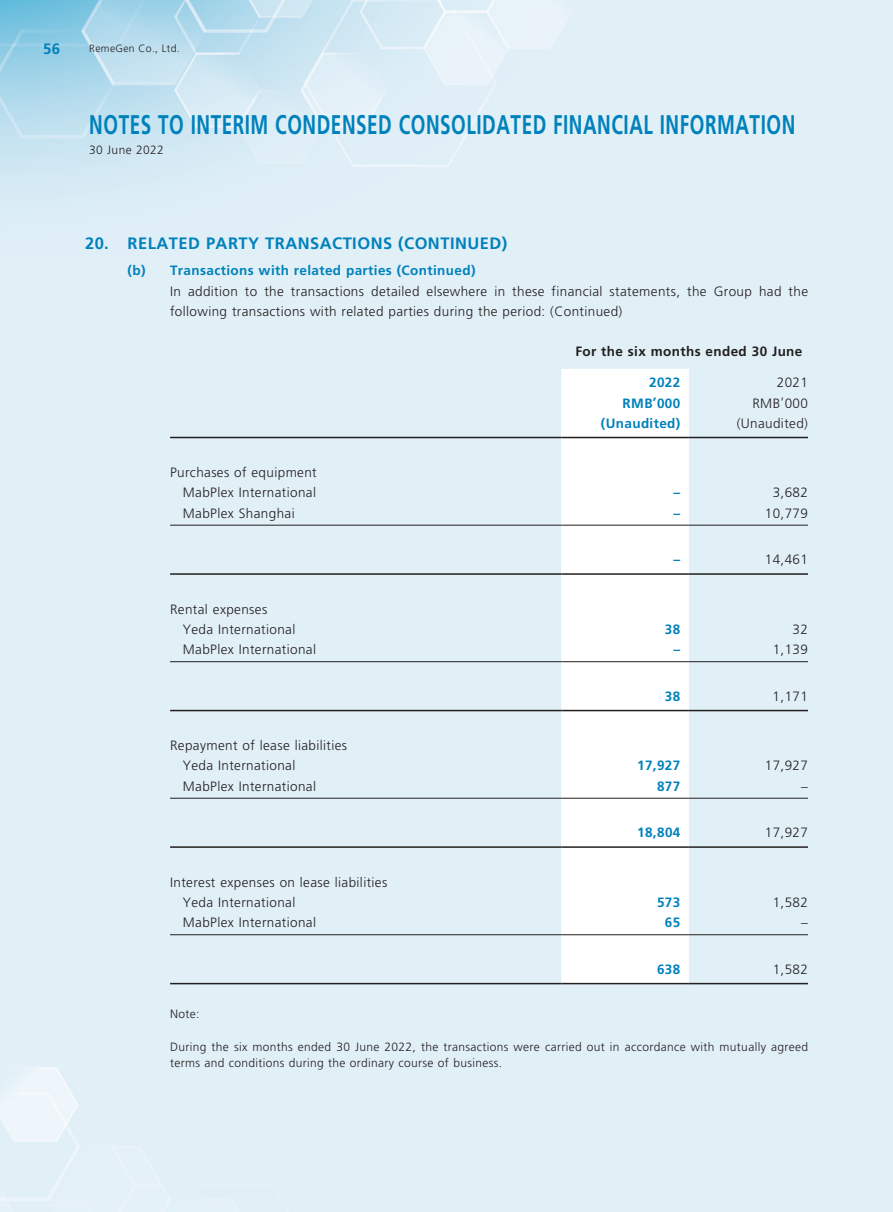
<style>
.page{position:relative;width:893px;height:1212px;background:#e1eff7}
.page>*{position:absolute;margin:0;border:0;box-sizing:border-box;transform-origin:0 0}
.t1{font:700 27px "Frutiger LT Std";letter-spacing:.03em;color:#0081bb;scale:.7 1}
.t2{font:700 16.5px "Frutiger LT Std";letter-spacing:.03em;color:#0081bb}
.t3{font:700 15px "Frutiger LT Std";color:#0081bb}
.t4{font:300 13.5px/20.2px "Frutiger LT Std";letter-spacing:.03em;color:#231f20}
.t5{font:700 13.5px "Frutiger LT Std";letter-spacing:.03em;color:#0081bb}
.t6{font:700 13.5px "Frutiger LT Std";letter-spacing:.03em;color:#231f20}
.t7{font:300 12px/16.5px "Frutiger LT Std";letter-spacing:.03em;color:#231f20}
.t8{font:300 10.5px "Frutiger LT Std";letter-spacing:.03em;color:#231f20}
</style>
<div class="page">
<svg style="left:561px;top:369px;width:128px;height:614px"></svg>
<div style="left:561px;top:429px;width:128px;height:9px;background:#fff"></div>
<hr style="left:170px;top:437px;width:391px;height:1px;background:#231f20">
<hr style="left:561px;top:437px;width:128px;height:1px;background:#231f20">
<hr style="left:689px;top:437px;width:119px;height:1px;background:#231f20">
<hr style="left:170px;top:525px;width:391px;height:1px;background:#231f20">
<hr style="left:561px;top:525px;width:128px;height:1px;background:#231f20">
<hr style="left:689px;top:525px;width:119px;height:1px;background:#231f20">
<hr style="left:170px;top:573px;width:391px;height:2px;background:#231f20">
<hr style="left:561px;top:573px;width:128px;height:2px;background:#231f20">
<hr style="left:689px;top:573px;width:119px;height:2px;background:#231f20">
<hr style="left:170px;top:661px;width:391px;height:1px;background:#231f20">
<hr style="left:561px;top:661px;width:128px;height:1px;background:#231f20">
<hr style="left:689px;top:661px;width:119px;height:1px;background:#231f20">
<hr style="left:170px;top:710px;width:391px;height:1px;background:#231f20">
<hr style="left:561px;top:710px;width:128px;height:1px;background:#231f20">
<hr style="left:689px;top:710px;width:119px;height:1px;background:#231f20">
<hr style="left:170px;top:798px;width:391px;height:1px;background:#231f20">
<hr style="left:561px;top:798px;width:128px;height:1px;background:#231f20">
<hr style="left:689px;top:798px;width:119px;height:1px;background:#231f20">
<hr style="left:170px;top:846px;width:391px;height:2px;background:#231f20">
<hr style="left:561px;top:846px;width:128px;height:2px;background:#231f20">
<hr style="left:689px;top:846px;width:119px;height:2px;background:#231f20">
<hr style="left:170px;top:934px;width:391px;height:1px;background:#231f20">
<hr style="left:561px;top:934px;width:128px;height:1px;background:#231f20">
<hr style="left:689px;top:934px;width:119px;height:1px;background:#231f20">
<hr style="left:170px;top:983px;width:391px;height:1px;background:#231f20">
<hr style="left:561px;top:983px;width:128px;height:1px;background:#231f20">
<hr style="left:689px;top:983px;width:119px;height:1px;background:#231f20">
<p class="t3" style="left:43px;top:40px;width:19px">56</p>
<p class="t8" style="left:89px;top:43px;width:92px">RemeGen Co., Ltd.</p>
<h1 class="t1" style="left:89px;top:109px;width:1010px">NOTES TO INTERIM CONDENSED CONSOLIDATED FINANCIAL INFORMATION</h1>
<p class="t7" style="left:89px;top:142px;width:76px">30 June 2022</p>
<p class="t2" style="left:85px;top:233px;width:424px">20. RELATED PARTY TRANSACTIONS (CONTINUED)</p>
<p class="t5" style="left:128px;top:263px;width:349px">(b) Transactions with related parties (Continued)</p>
<p class="t4" style="left:170px;top:281px;width:639px">In addition to the transactions detailed elsewhere in these financial statements, the Group had the following transactions with related parties during the period: (Continued)</p>
<p class="t4" style="left:170px;top:462px;width:148px;text-align:right">Purchases of equipment<br>MabPlex International</p>
<p class="t6" style="left:575px;top:344px;width:229px">For the six months ended 30 June</p>
<p class="t5" style="left:649px;top:375px;width:33px">2022</p>
<p class="t4" style="left:777px;top:373px;width:33px">2021</p>
<p class="t5" style="left:623px;top:395px;width:59px">RMB’000</p>
<p class="t4" style="left:752px;top:393px;width:57px">RMB’000</p>
<p class="t5" style="left:601px;top:415px;width:81px">(Unaudited)</p>
<p class="t4" style="left:737px;top:413px;width:73px">(Unaudited)</p>
<p class="t5" style="left:674px;top:485px;width:8px">–</p>
<p class="t4" style="left:773px;top:483px;width:37px">3,682</p>
<p class="t4" style="left:183px;top:503px;width:113px">MabPlex Shanghai</p>
<p class="t5" style="left:674px;top:505px;width:8px">–</p>
<p class="t4" style="left:765px;top:503px;width:45px">10,779</p>
<p class="t5" style="left:674px;top:552px;width:8px">–</p>
<p class="t4" style="left:765px;top:550px;width:45px">14,461</p>
<p class="t4" style="left:183px;top:599px;width:114px;text-indent:-13px">Rental expenses<br>Yeda International</p>
<p class="t5" style="left:665px;top:621px;width:17px">38</p>
<p class="t4" style="left:792px;top:619px;width:17px">32</p>
<p class="t4" style="left:183px;top:639px;width:135px">MabPlex International</p>
<p class="t5" style="left:674px;top:641px;width:8px">–</p>
<p class="t4" style="left:773px;top:639px;width:37px">1,139</p>
<p class="t5" style="left:665px;top:688px;width:17px">38</p>
<p class="t4" style="left:773px;top:686px;width:37px">1,171</p>
<p class="t4" style="left:183px;top:735px;width:166px;text-indent:-13px">Repayment of lease liabilities<br>Yeda International</p>
<p class="t5" style="left:637px;top:758px;width:45px">17,927</p>
<p class="t4" style="left:765px;top:756px;width:45px">17,927</p>
<p class="t4" style="left:183px;top:776px;width:135px">MabPlex International</p>
<p class="t5" style="left:657px;top:778px;width:25px">877</p>
<p class="t4" style="left:801px;top:776px;width:8px">–</p>
<p class="t5" style="left:637px;top:825px;width:45px">18,804</p>
<p class="t4" style="left:765px;top:823px;width:45px">17,927</p>
<p class="t4" style="left:183px;top:872px;width:206px;text-indent:-13px">Interest expenses on lease liabilities<br>Yeda International</p>
<p class="t5" style="left:657px;top:894px;width:25px">573</p>
<p class="t4" style="left:773px;top:892px;width:37px">1,582</p>
<p class="t4" style="left:183px;top:912px;width:135px">MabPlex International</p>
<p class="t5" style="left:665px;top:914px;width:17px">65</p>
<p class="t4" style="left:801px;top:912px;width:8px">–</p>
<p class="t5" style="left:657px;top:961px;width:25px">638</p>
<p class="t4" style="left:773px;top:959px;width:37px">1,582</p>
<p class="t7" style="left:170px;top:1005px;width:31px">Note:</p>
<p class="t7" style="left:170px;top:1038px;width:639px">During the six months ended 30 June 2022, the transactions were carried out in accordance with mutually agreed terms and conditions during the ordinary course of business.</p>
</div>
